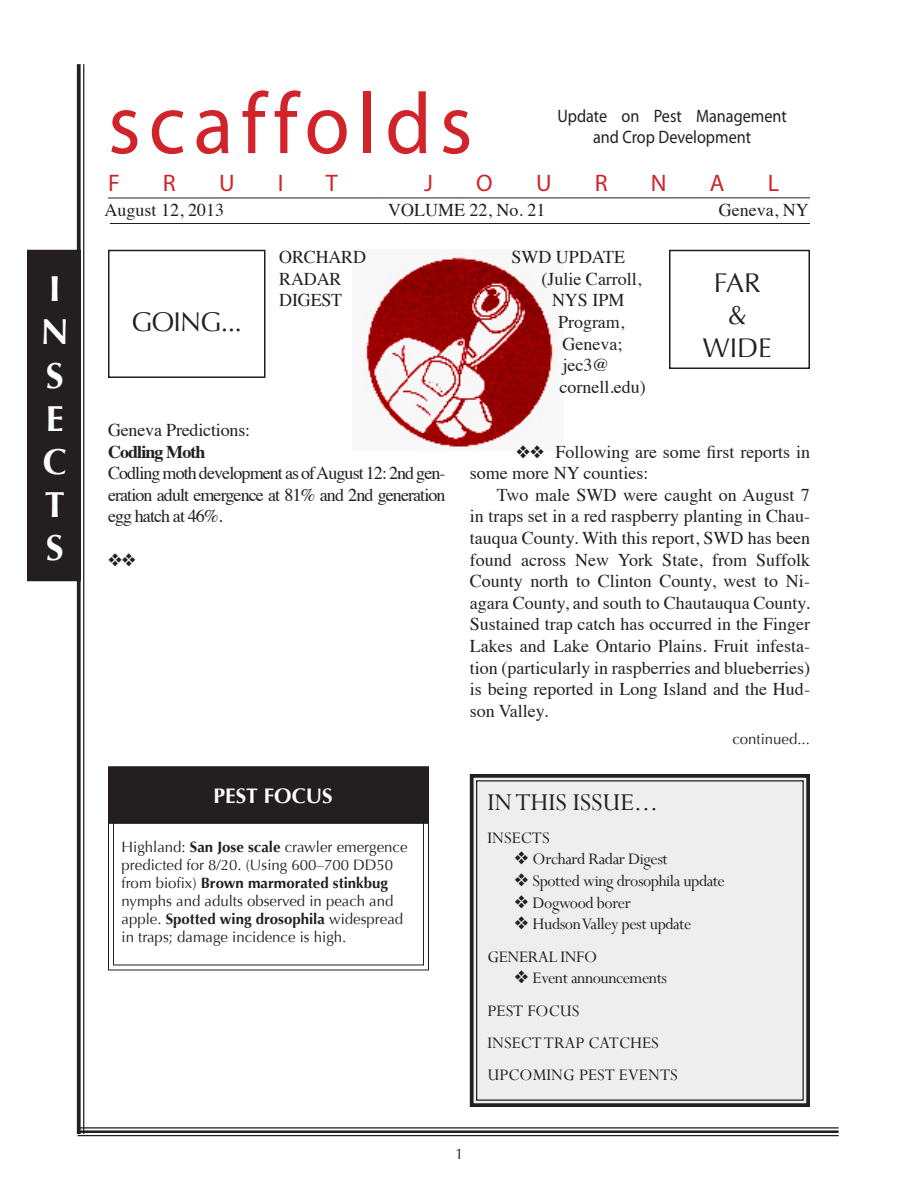
<style>
.page{position:relative;width:918px;height:1188px;background:#fff}
.page>*{position:absolute;margin:0;border:0;box-sizing:border-box;transform-origin:0 0}
.t1{font:87px "Myriad Pro";letter-spacing:.095em;color:#d1232a;scale:.95 1}
.t2{font:700 36px "Optima";color:#fff}
.Box_text{font:27px "Optima";letter-spacing:-.025em;color:#231f20}
.t3{font:27px "Perpetua";color:#231f20}
.t4{font:24px "Myriad Pro";color:#d1232a}
.t5{font:700 21px "Optima";color:#fff}
.Scaf_Body_Text{font:18px/21.6px "Times";color:#231f20;text-align:justify}
.t6{font:18px "Perpetua";letter-spacing:-.025em;color:#231f20}
.t7{font:18px "Perpetua";color:#231f20}
.t8{font:18px "Myriad Pro";color:#231f20;scale:.9 1}
.Scaf_Body_Text-2{font:700 18px "Times";letter-spacing:-.05em;color:#231f20}
.t9{font:15px/18px "Optima";color:#231f20}
.s1{font-weight:700}
</style>
<div class="page">
<img style="left:366px;top:254px;width:189px;height:197px">
<svg style="left:77px;top:64px;width:4px;height:1070px;background:#373334"></svg>
<hr style="left:83px;top:64px;width:1px;height:1070px;background:#231f20">
<hr style="left:110px;top:223px;width:700px;height:1px;background:#231f20">
<hr style="left:78px;top:1127px;width:761px;height:2px;background:#231f20">
<hr style="left:78px;top:1130px;width:761px;height:3px;background:#231f20">
<hr style="left:78px;top:1135px;width:761px;height:1px;background:#231f20">
<hr style="left:108px;top:197px;width:702px;height:1px;background:#231f20">
<div style="left:469px;top:774px;width:341px;height:333px;background:#eeeeef"></div>
<div style="left:476px;top:780px;width:328px;height:321px;border:1px solid #231f20"></div>
<div style="left:108px;top:250px;width:158px;height:128px;border:2px solid #231f20"></div>
<div style="left:28px;top:251px;width:52px;height:329px;background:#231f20"></div>
<div style="left:27px;top:250px;width:54px;height:331px;border:3px solid #231f20"></div>
<div style="left:669px;top:250px;width:141px;height:119px;border:2px solid #231f20"></div>
<svg style="left:108px;top:824px;width:321px;height:147px"></svg>
<div style="left:110px;top:768px;width:318px;height:54px;background:#231f20"></div>
<div style="left:108px;top:766px;width:321px;height:58px;border:3px solid #231f20"></div>
<p class="t2" style="left:49px;top:268px;width:13px">I</p>
<p class="t2" style="left:41px;top:311px;width:30px">N</p>
<p class="t2" style="left:46px;top:355px;width:19px">S</p>
<p class="t2" style="left:46px;top:398px;width:19px">E</p>
<p class="t2" style="left:43px;top:441px;width:26px">C</p>
<p class="t2" style="left:45px;top:484px;width:22px">T</p>
<p class="t2" style="left:46px;top:527px;width:19px">S</p>
<p class="t1" style="left:108px;top:70px;width:385px">scaffolds</p>
<p class="t4" style="left:108px;top:168px;width:13px">F</p>
<p class="t4" style="left:163px;top:168px;width:14px">R</p>
<p class="t4" style="left:219px;top:168px;width:17px">U</p>
<p class="t4" style="left:278px;top:168px;width:7px">I</p>
<p class="t4" style="left:326px;top:168px;width:13px">T</p>
<p class="t4" style="left:424px;top:168px;width:10px">J</p>
<p class="t4" style="left:476px;top:168px;width:18px">O</p>
<p class="t4" style="left:536px;top:168px;width:17px">U</p>
<p class="t4" style="left:595px;top:168px;width:14px">R</p>
<p class="t4" style="left:651px;top:168px;width:17px">N</p>
<p class="t4" style="left:710px;top:168px;width:16px">A</p>
<p class="t4" style="left:768px;top:168px;width:13px">L</p>
<p class="t8" style="left:557px;top:104px;width:256px">Update on Pest Management</p>
<p class="t8" style="left:593px;top:126px;width:177px">and Crop Development</p>
<p class="Scaf_Body_Text" style="left:105px;top:198px;width:121px">August 12, 2013</p>
<p class="Scaf_Body_Text" style="left:388px;top:198px;width:159px">VOLUME 22, No. 21</p>
<p class="Scaf_Body_Text" style="left:719px;top:198px;width:91px">Geneva, NY</p>
<p class="Box_text" style="left:131px;top:306px;width:112px">GOING...</p>
<p class="Scaf_Body_Text" style="left:279px;top:245px;width:88px">ORCHARD</p>
<p class="Scaf_Body_Text" style="left:279px;top:266px;width:64px">RADAR</p>
<p class="Scaf_Body_Text" style="left:279px;top:288px;width:65px">DIGEST</p>
<p class="Scaf_Body_Text" style="left:108px;top:418px;width:144px">Geneva Predictions:</p>
<p class="Scaf_Body_Text-2" style="left:108px;top:434px;width:99px">Codling Moth</p>
<p class="Scaf_Body_Text" style="left:108px;top:461px;width:339px">Codling moth development as of August 12: 2nd gen&shy;eration adult emergence at 81% and 2nd generation egg hatch at 46%.</p>
<p class="t5" style="left:214px;top:784px;width:121px">PEST FOCUS</p>
<p class="t9" style="left:122px;top:838px;width:288px">Highland: <span class="s1">San Jose scale</span> crawler emergence predicted for 8/20. (Using 600–700 DD50 from biofix) <span class="s1">Brown marmorated stinkbug </span>nymphs and adults observed in peach and apple. <span class="s1">Spotted wing drosophila</span> widespread in traps; damage incidence is high.</p>
<p class="Scaf_Body_Text" style="left:512px;top:245px;width:115px">SWD UPDATE</p>
<p class="Scaf_Body_Text" style="left:542px;top:266px;width:101px">(Julie Carroll,</p>
<p class="Scaf_Body_Text" style="left:552px;top:288px;width:74px">NYS IPM</p>
<p class="Scaf_Body_Text" style="left:558px;top:310px;width:68px">Program,</p>
<p class="Scaf_Body_Text" style="left:562px;top:331px;width:61px">Geneva;</p>
<p class="Scaf_Body_Text" style="left:562px;top:353px;width:48px">jec3@</p>
<p class="Scaf_Body_Text" style="left:560px;top:374px;width:88px">cornell.edu)</p>
<p class="Box_text" style="left:714px;top:267px;width:48px">FAR</p>
<p class="Box_text" style="left:728px;top:299px;width:21px">&amp;</p>
<p class="Box_text" style="left:703px;top:332px;width:71px">WIDE</p>
<p class="Scaf_Body_Text" style="left:470px;top:439px;width:342px;text-indent:46px">❖❖ Following are some first reports in some more NY counties:</p>
<p class="Scaf_Body_Text" style="left:470px;top:482px;width:342px;text-indent:27px">Two male SWD were caught on August 7 in traps set in a red raspberry planting in Chau&shy;tauqua County. With this report, SWD has been found across New York State, from Suffolk County north to Clinton County, west to Ni&shy;agara County, and south to Chautauqua County.<br>Sustained trap catch has occurred in the Finger Lakes and Lake Ontario Plains. Fruit infesta&shy;tion (particularly in raspberries and blueberries) is being reported in Long Island and the Hud&shy;son Valley.</p>
<p class="t9" style="left:732px;top:730px;width:79px">continued...</p>
<p class="t3" style="left:488px;top:786px;width:172px">IN THIS ISSUE...</p>
<p class="t7" style="left:488px;top:826px;width:64px">INSECTS</p>
<p class="t6" style="left:514px;top:848px;width:155px">❖ Orchard Radar Digest</p>
<p class="t6" style="left:514px;top:870px;width:212px">❖ Spotted wing drosophila update</p>
<p class="t6" style="left:514px;top:891px;width:118px">❖ Dogwood borer</p>
<p class="t6" style="left:514px;top:913px;width:178px">❖ Hudson Valley pest update</p>
<p class="t6" style="left:488px;top:945px;width:111px">GENERAL INFO</p>
<p class="t6" style="left:514px;top:967px;width:154px">❖ Event announcements</p>
<p class="t7" style="left:488px;top:999px;width:93px">PEST FOCUS</p>
<p class="t7" style="left:488px;top:1032px;width:173px">INSECT TRAP CATCHES</p>
<p class="t7" style="left:488px;top:1064px;width:192px">UPCOMING PEST EVENTS</p>
</div>
